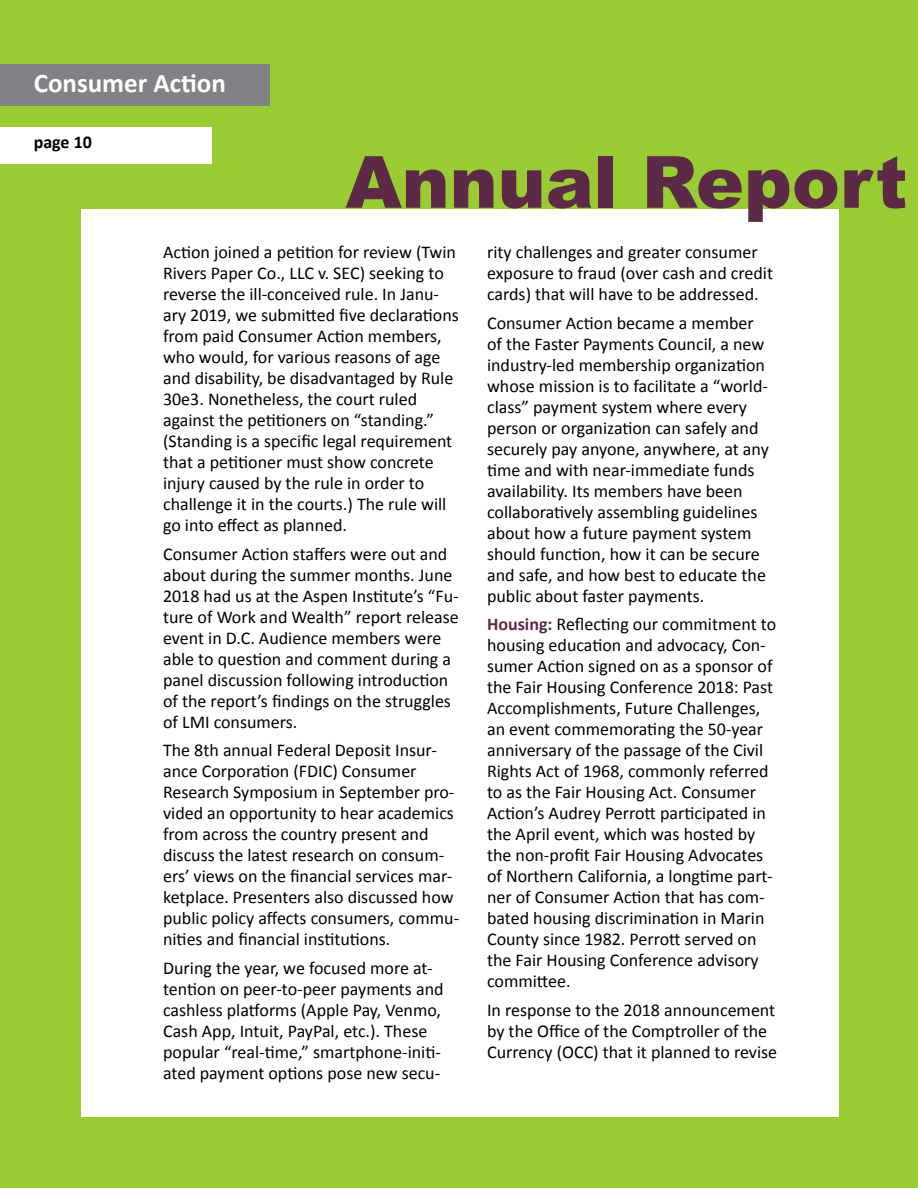
<style>
.page{position:relative;width:918px;height:1188px;background:#9c3}
.page>*{position:absolute;margin:0;border:0;box-sizing:border-box;transform-origin:0 0}
.t1{font:900 72px "Arial";color:#5c2946}
.t2{font:700 27px "Calibri";color:#fff}
.t3{font:18px/21px "Calibri";color:#000}
.t4{font:700 18px "Calibri";color:#000}
.s1{font-weight:700;color:#5c2946}
</style>
<div class="page">
<div style="left:0;top:65px;width:270px;height:41px;background:#808285"></div>
<div style="left:0;top:127px;width:212px;height:37px;background:#fff"></div>
<div style="left:81px;top:210px;width:757px;height:907px;background:#fff"></div>
<h2 class="t2" style="left:34px;top:66px;width:194px">Consumer Action</h2>
<p class="t4" style="left:34px;top:130px;width:60px">page 10</p>
<h1 class="t1" style="left:346px;top:130px;width:563px">Annual Report</h1>
<p class="t3" style="left:163px;top:242px;width:297px">Action joined a petition for review (Twin Rivers Paper Co., LLC v. SEC) seeking to reverse the ill-conceived rule. In Janu&shy;ary 2019, we submitted five declarations from paid Consumer Action members, who would, for various reasons of age and disability, be disadvantaged by Rule 30e3. Nonetheless, the court ruled against the petitioners on “standing.” (Standing is a specific legal requirement that a petitioner must show concrete injury caused by the rule in order to challenge it in the courts.) The rule will go into effect as planned.</p>
<p class="t3" style="left:163px;top:543px;width:297px">Consumer Action staffers were out and about during the summer months. June 2018 had us at the Aspen Institute’s “Fu&shy;ture of Work and Wealth” report release event in D.C. Audience members were able to question and comment during a panel discussion following introduction of the report’s findings on the struggles of LMI consumers.</p>
<p class="t3" style="left:163px;top:740px;width:298px">The 8th annual Federal Deposit Insur&shy;ance Corporation (FDIC) Consumer Research Symposium in September pro&shy;vided an opportunity to hear academics from across the country present and discuss the latest research on consum&shy;ers’ views on the financial services mar&shy;ketplace. Presenters also discussed how public policy affects consumers, commu&shy;nities and financial institutions.</p>
<p class="t3" style="left:163px;top:957px;width:282px">During the year, we focused more at&shy;tention on peer-to-peer payments and cashless platforms (Apple Pay, Venmo, Cash App, Intuit, PayPal, etc.). These popular “real-time,” smartphone-initi&shy;ated payment options pose new secu-</p>
<p class="t3" style="left:487px;top:242px;width:288px">rity challenges and greater consumer exposure to fraud (over cash and credit cards) that will have to be addressed.</p>
<p class="t3" style="left:487px;top:312px;width:283px">Consumer Action became a member of the Faster Payments Council, a new industry-led membership organization whose mission is to facilitate a “world&shy;class” payment system where every person or organization can safely and securely pay anyone, anywhere, at any time and with near-immediate funds availability. Its members have been collaboratively assembling guidelines about how a future payment system should function, how it can be secure and safe, and how best to educate the public about faster payments.</p>
<p class="t3" style="left:487px;top:614px;width:291px"><span class="s1">Housing:</span> Reflecting our commitment to housing education and advocacy, Con&shy;sumer Action signed on as a sponsor of the Fair Housing Conference 2018: Past Accomplishments, Future Challenges, an event commemorating the 50-year anniversary of the passage of the Civil Rights Act of 1968, commonly referred to as the Fair Housing Act. Consumer Action’s Audrey Perrott participated in the April event, which was hosted by the non-profit Fair Housing Advocates of Northern California, a longtime part&shy;ner of Consumer Action that has com&shy;bated housing discrimination in Marin County since 1982. Perrott served on the Fair Housing Conference advisory committee.</p>
<p class="t3" style="left:487px;top:1000px;width:292px">In response to the 2018 announcement by the Office of the Comptroller of the<br>Currency (OCC) that it planned to revise</p>
</div>
